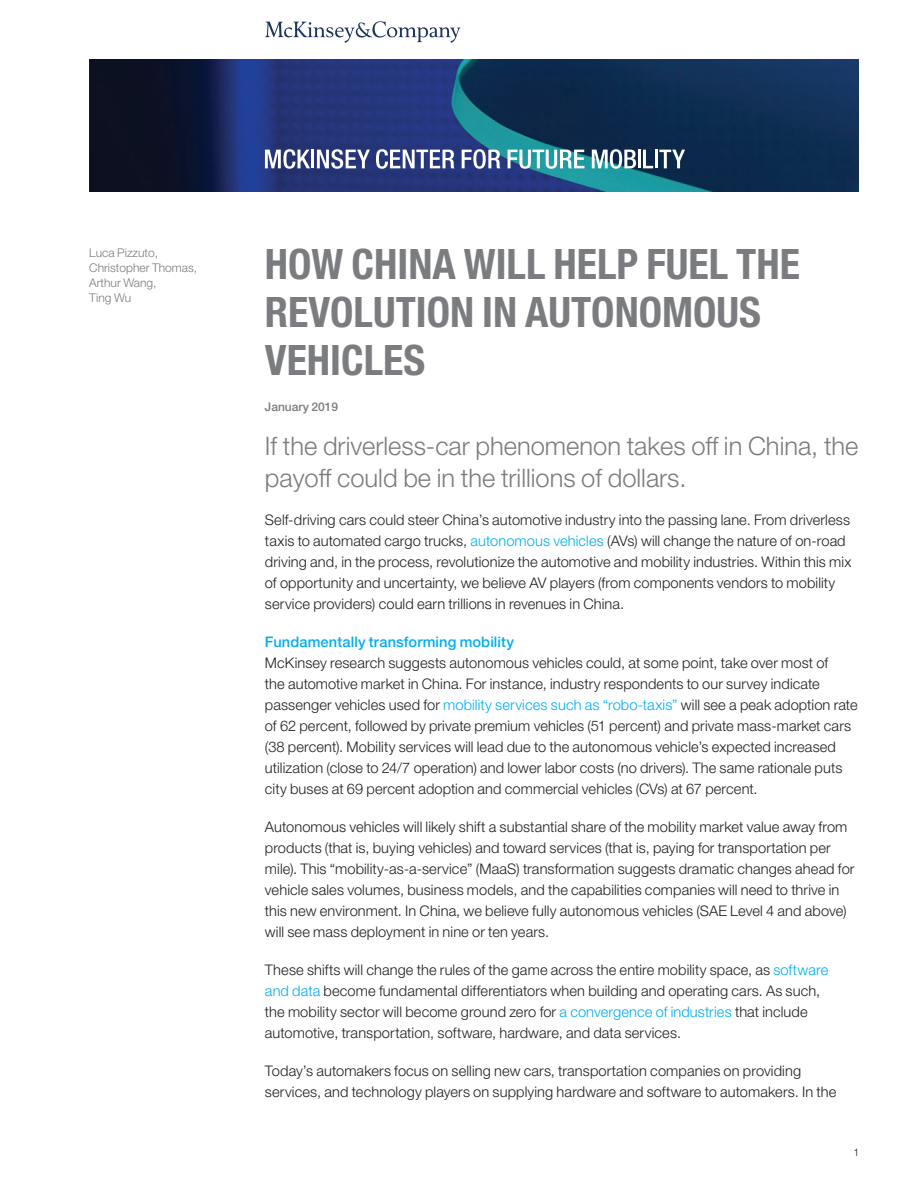
<style>
.page{position:relative;width:918px;height:1188px;background:#fff}
.page>*{position:absolute;margin:0;border:0;box-sizing:border-box;transform-origin:0 0}
.t1{font:700 condensed 42px/48px "Helvetica Neue LT Std";color:#7a7c7f}
.t2{font:300 25.5px/31.5px "Helvetica Neue LT Std";color:#7a7c7f}
.t3{font:300 14.7px/21px "Helvetica Neue LT Std";letter-spacing:.005em;color:#231f20}
.t4{font:500 14.7px "Helvetica Neue LT Std";letter-spacing:.01em;color:#00aeef}
.t5{font:300 12px/15px "Helvetica Neue LT Std";color:#7a7c7f}
.t6{font:500 12px "Helvetica Neue LT Pro";color:#7a7c7f}
.t7{font:300 10.5px "Helvetica Neue LT Std";color:#231f20}
.s1{color:#00aeef}
</style>
<div class="page">
<img style="left:89px;top:60px;width:769px;height:131px">
<svg style="left:265px;top:21px;width:196px;height:22px"></svg>
<svg style="left:265px;top:149px;width:45px;height:20px"></svg>
<hr style="left:311px;top:150px;width:3px;height:18px;background:#fff">
<svg style="left:317px;top:149px;width:53px;height:20px"></svg>
<svg style="left:376px;top:149px;width:79px;height:20px"></svg>
<svg style="left:462px;top:149px;width:39px;height:20px"></svg>
<svg style="left:508px;top:150px;width:76px;height:19px"></svg>
<svg style="left:592px;top:149px;width:44px;height:20px"></svg>
<hr style="left:638px;top:150px;width:3px;height:18px;background:#fff">
<svg style="left:643px;top:150px;width:10px;height:18px"></svg>
<hr style="left:655px;top:150px;width:3px;height:18px;background:#fff">
<svg style="left:659px;top:150px;width:26px;height:18px"></svg>
<p class="t5" style="left:89px;top:245px;width:110px">Luca Pizzuto,<br>Christopher Thomas,<br>Arthur Wang,<br>Ting Wu</p>
<h1 class="t1" style="left:265px;top:239px;width:536px">HOW CHINA WILL HELP FUEL THE<br>REVOLUTION IN AUTONOMOUS<br>VEHICLES</h1>
<p class="t6" style="left:265px;top:400px;width:75px">January 2019</p>
<h2 class="t2" style="left:265px;top:430px;width:595px">If the driverless-car phenomenon takes off in China, the payoff could be in the trillions of dollars.</h2>
<p class="t3" style="left:265px;top:509px;width:588px">Self-driving cars could steer China’s automotive industry into the passing lane. From driverless taxis to automated cargo trucks, <span class="s1">autonomous vehicles</span> (AVs) will change the nature of on-road driving and, in the process, revolutionize the automotive and mobility industries. Within this mix of opportunity and uncertainty, we believe AV players (from components vendors to mobility service providers) could earn trillions in revenues in China.</p>
<p class="t4" style="left:265px;top:633px;width:251px">Fundamentally transforming mobility</p>
<p class="t3" style="left:265px;top:652px;width:594px">McKinsey research suggests autonomous vehicles could, at some point, take over most of<br>the automotive market in China. For instance, industry respondents to our survey indicate passenger vehicles used for <span class="s1">mobility services such as “robo-taxis”</span> will see a peak adoption rate of 62 percent, followed by private premium vehicles (51 percent) and private mass-market cars (38 percent). Mobility services will lead due to the autonomous vehicle’s expected increased utilization (close to 24/7 operation) and lower labor costs (no drivers). The same rationale puts city buses at 69 percent adoption and commercial vehicles (CVs) at 67 percent.</p>
<p class="t3" style="left:265px;top:816px;width:591px">Autonomous vehicles will likely shift a substantial share of the mobility market value away from products (that is, buying vehicles) and toward services (that is, paying for transportation per mile). This “mobility-as-a-service” (MaaS) transformation suggests dramatic changes ahead for vehicle sales volumes, business models, and the capabilities companies will need to thrive in this new environment. In China, we believe fully autonomous vehicles (SAE Level 4 and above) will see mass deployment in nine or ten years.</p>
<p class="t3" style="left:265px;top:959px;width:565px">These shifts will change the rules of the game across the entire mobility space, as <span class="s1">software and data</span> become fundamental differentiators when building and operating cars. As such, the mobility sector will become ground zero for <span class="s1">a convergence of industries</span> that include automotive, transportation, software, hardware, and data services.</p>
<p class="t3" style="left:265px;top:1060px;width:573px">Today’s automakers focus on selling new cars, transportation companies on providing services, and technology players on supplying hardware and software to automakers. In the</p>
<p class="t7" style="left:854px;top:1145px;width:7px">1</p>
</div>
